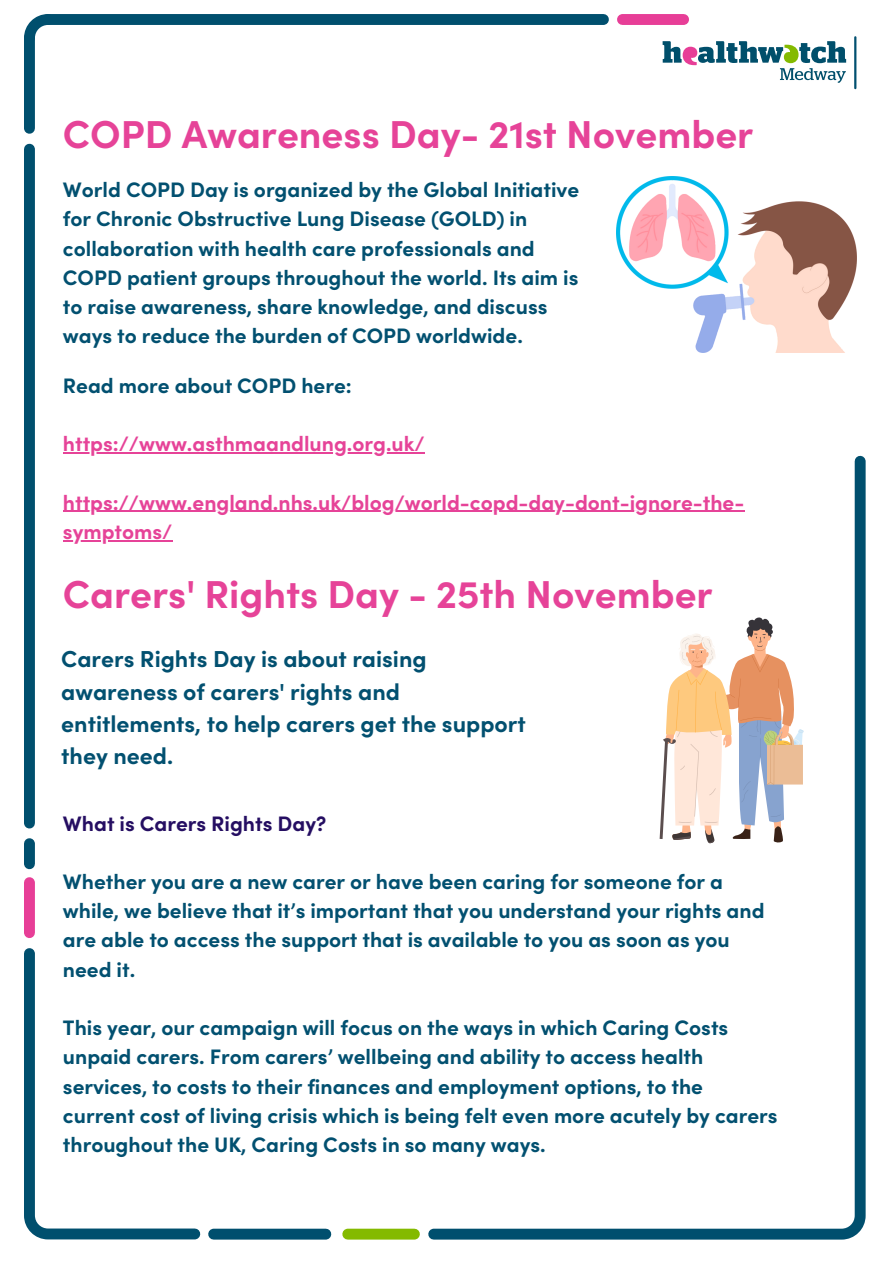
<style>
.page{position:relative;width:893px;height:1264px;background:#fff}
.page>*{position:absolute;margin:0;border:0;box-sizing:border-box;transform-origin:0 0}
.t1{font:700 39px "Sofia Pro";color:#e64398}
.t2{font:700 23.1px/32.2px "Sofia Pro";color:#025070}
.t3{font:700 21px/29.2px "Sofia Pro";color:#025070}
.t4{font:700 21px/29.2px "Sofia Pro";color:#e64398}
.t5{font:700 21px "Sofia Pro";color:#250e62}
</style>
<div class="page">
<div style="left:48px;top:14px;width:555px;height:11px;background:#004f6e"></div>
<div style="left:622px;top:14px;width:61px;height:11px;background:#e73e97"></div>
<svg style="left:423px;top:453px;width:443px;height:787px"></svg>
<div style="left:348px;top:1228px;width:66px;height:11px;background:#84ba00"></div>
<div style="left:214px;top:1228px;width:112px;height:11px;background:#004f6e"></div>
<svg style="left:24px;top:948px;width:177px;height:292px"></svg>
<div style="left:24px;top:882px;width:11px;height:50px;background:#e73e97"></div>
<div style="left:24px;top:843px;width:11px;height:20px;background:#004f6e"></div>
<div style="left:24px;top:149px;width:11px;height:674px;background:#004f6e"></div>
<div style="left:24px;top:38px;width:11px;height:90px;background:#004f6e"></div>
<svg style="left:24px;top:14px;width:24px;height:35px"></svg>
<img style="left:616px;top:177px;width:240px;height:175px">
<svg style="left:659px;top:617px;width:144px;height:226px"></svg>
<hr style="left:63px;top:452px;width:362px;height:1px;background:#e64398">
<hr style="left:63px;top:510px;width:681px;height:2px;background:#e64398">
<hr style="left:63px;top:540px;width:109px;height:1px;background:#e64398">
<hr style="left:854px;top:37px;width:2px;height:51px;background:#025070">
<svg style="left:662px;top:41px;width:184px;height:42px"></svg>
<p class="t1" style="left:63px;top:108px;width:692px">COPD Awareness Day- 21st November</p>
<p class="t3" style="left:63px;top:174px;width:517px">World COPD Day is organized by the Global Initiative for Chronic Obstructive Lung Disease (GOLD) in collaboration with health care professionals and COPD patient groups throughout the world. Its aim is to raise awareness, share knowledge, and discuss ways to reduce the burden of COPD worldwide.</p>
<p class="t3" style="left:63px;top:370px;width:290px">Read more about COPD here:</p>
<p class="t4" style="left:63px;top:428px;width:363px">https://www.asthmaandlung.org.uk/</p>
<p class="t4" style="left:63px;top:487px;width:682px">https://www.england.nhs.uk/blog/world-copd-day-dont-ignore-the&shy;symptoms/</p>
<p class="t1" style="left:63px;top:568px;width:651px">Carers' Rights Day - 25th November</p>
<p class="t2" style="left:61px;top:642px;width:466px">Carers Rights Day is about raising awareness of carers' rights and entitlements, to help carers get the support they need.</p>
<p class="t5" style="left:63px;top:809px;width:265px">What is Carers Rights Day?</p>
<p class="t3" style="left:63px;top:866px;width:703px">Whether you are a new carer or have been caring for someone for a while, we believe that it’s important that you understand your rights and are able to access the support that is available to you as soon as you need it.</p>
<p class="t3" style="left:63px;top:1012px;width:716px">This year, our campaign will focus on the ways in which Caring Costs unpaid carers. From carers’ wellbeing and ability to access health services, to costs to their finances and employment options, to the current cost of living crisis which is being felt even more acutely by carers throughout the UK, Caring Costs in so many ways.</p>
</div>
